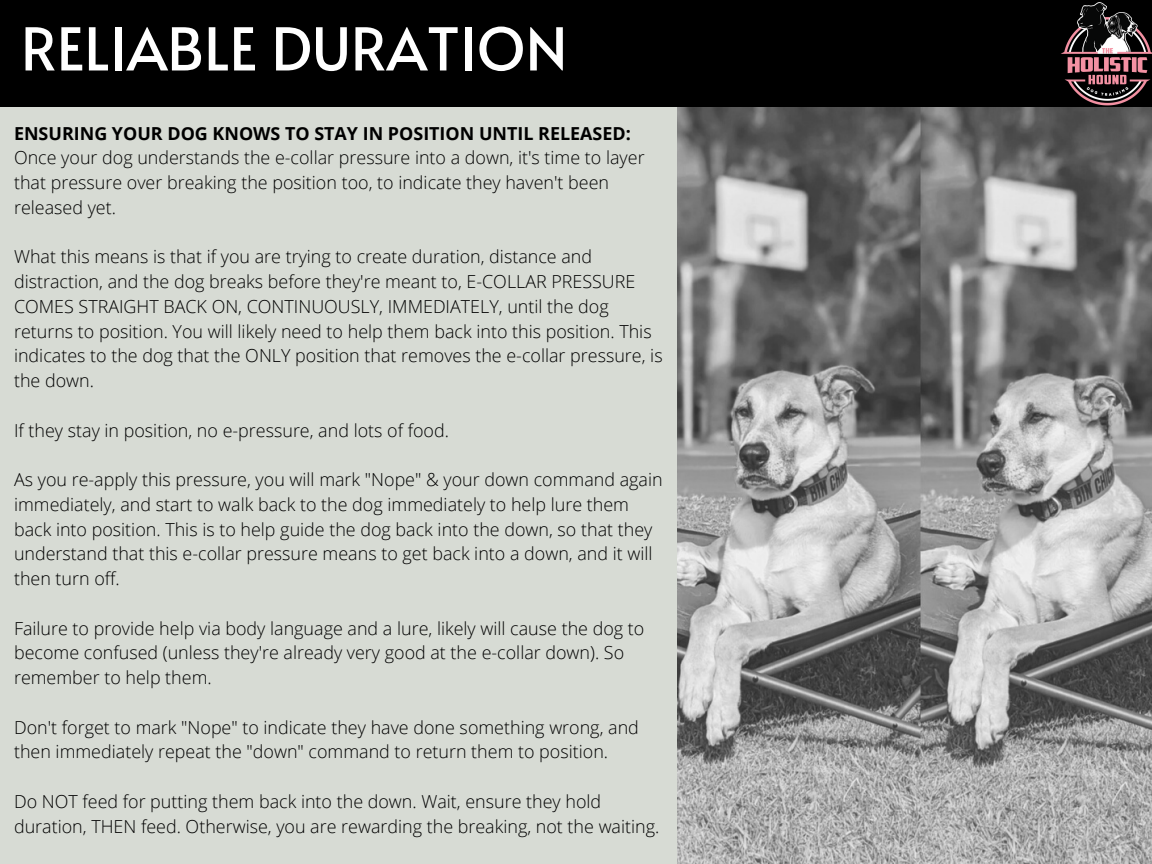
<style>
.page{position:relative;width:1152px;height:864px;background:#d7dbd4}
.page>*{position:absolute;margin:0;border:0;box-sizing:border-box;transform-origin:0 0}
.t1{font:58.8px "Alata";color:#fff}
.t2{font:300 17.85px/24.8px "Open Sans";color:#000}
.t3{font:700 17.85px "Open Sans";color:#000}
</style>
<div class="page">
<div style="left:0;top:0;width:1145px;height:107px;background:#000"></div>
<img style="left:1061px;top:0;width:91px;height:107px">
<img style="left:678px;top:107px;width:474px;height:757px">
<h1 class="t1" style="left:21px;top:6px;width:548px">RELIABLE DURATION</h1>
<p class="t3" style="left:14px;top:120px;width:618px">ENSURING YOUR DOG KNOWS TO STAY IN POSITION UNTIL RELEASED:</p>
<p class="t2" style="left:14px;top:145px;width:632px">Once your dog understands the e-collar pressure into a down, it's time to layer that pressure over breaking the position too, to indicate they haven't been released yet.</p>
<p class="t2" style="left:14px;top:244px;width:650px">What this means is that if you are trying to create duration, distance and distraction, and the dog breaks before they're meant to, E-COLLAR PRESSURE COMES STRAIGHT BACK ON, CONTINUOUSLY, IMMEDIATELY, until the dog returns to position. You will likely need to help them back into this position. This indicates to the dog that the ONLY position that removes the e-collar pressure, is the down.</p>
<p class="t2" style="left:14px;top:417px;width:436px">If they stay in position, no e-pressure, and lots of food.</p>
<p class="t2" style="left:14px;top:467px;width:650px">As you re-apply this pressure, you will mark "Nope" &amp; your down command again immediately, and start to walk back to the dog immediately to help lure them back into position. This is to help guide the dog back into the down, so that they understand that this e-collar pressure means to get back into a down, and it will then turn off.</p>
<p class="t2" style="left:14px;top:615px;width:632px">Failure to provide help via body language and a lure, likely will cause the dog to become confused (unless they're already very good at the e-collar down). So remember to help them.</p>
<p class="t2" style="left:14px;top:714px;width:626px">Don't forget to mark "Nope" to indicate they have done something wrong, and then immediately repeat the "down" command to return them to position.</p>
<p class="t2" style="left:14px;top:788px;width:647px">Do NOT feed for putting them back into the down. Wait, ensure they hold duration, THEN feed. Otherwise, you are rewarding the breaking, not the waiting.</p>
</div>
